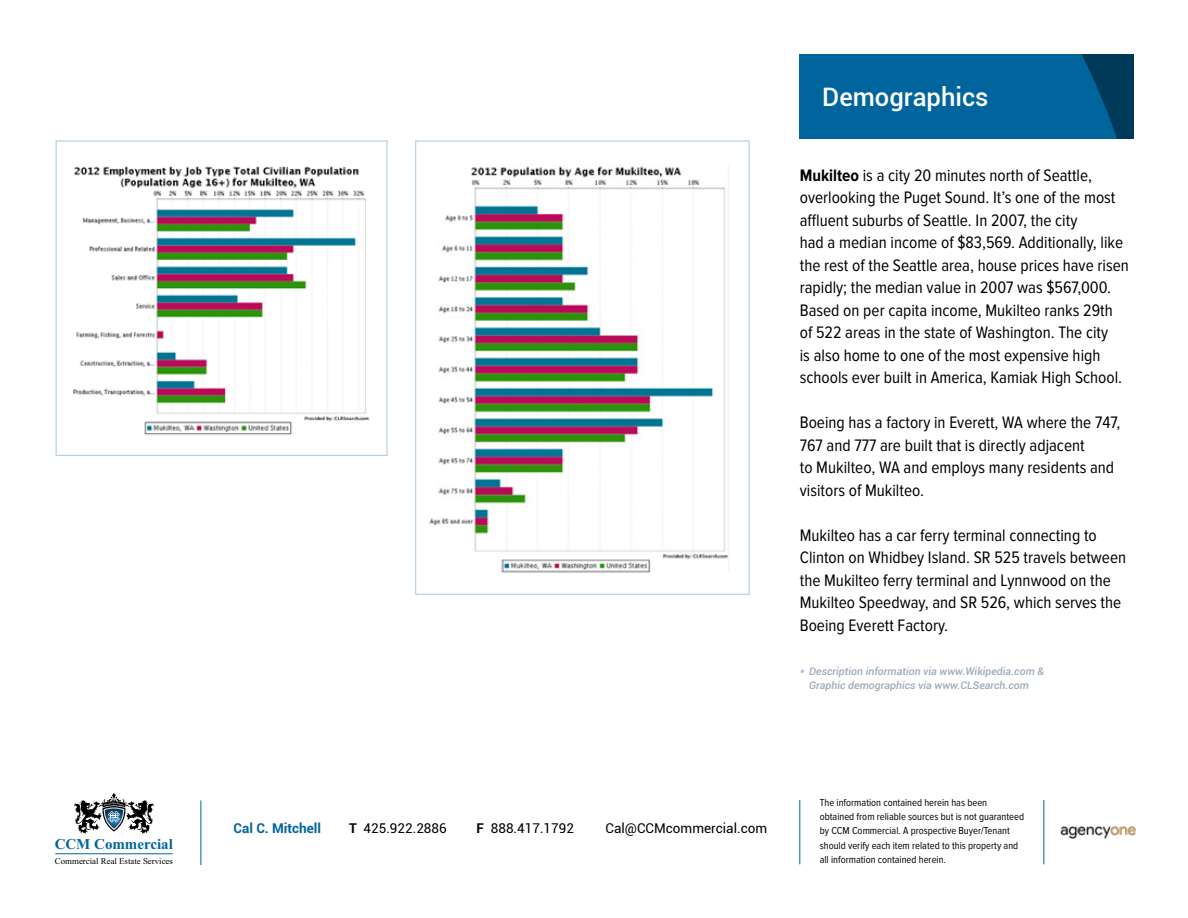
<style>
.page{position:relative;width:1188px;height:918px;background:#fff}
.page>*{position:absolute;margin:0;border:0;box-sizing:border-box;transform-origin:0 0}
.t1{font:500 25.5px "Roboto";color:#fff}
.t2{font:17.25px/22.5px "Proxima Nova Cond";color:#000}
.t3{font:700 15px "Times New Roman";color:#00659e}
.t4{font:13.5px "Roboto";color:#000}
.t5{font:700 13.5px "Roboto";color:#00659e}
.t6{font:10.5px/14.2px "Proxima Nova Cond";color:#000}
.t7{font:italic 500 10.5px/13.5px "Roboto";color:#9eaabb;text-align:center}
.t8{font:8.85px "Times New Roman";color:#000}
.s1{font-weight:700}
</style>
<div class="page">
<img style="left:800px;top:55px;width:334px;height:83px">
<img style="left:73px;top:166px;width:297px;height:269px">
<img style="left:429px;top:166px;width:300px;height:407px">
<hr style="left:800px;top:800px;width:1px;height:64px;background:#00659e">
<hr style="left:1044px;top:800px;width:1px;height:64px;background:#00659e">
<hr style="left:201px;top:801px;width:1px;height:64px;background:#00659e">
<hr style="left:55px;top:854px;width:118px;height:1px;background:#00659e">
<img style="left:1060px;top:826px;width:76px;height:13px">
<svg style="left:74px;top:793px;width:80px;height:41px"></svg>
<p class="t3" style="left:55px;top:839px;width:120px">CCM Commercial</p>
<p class="t8" style="left:55px;top:855px;width:120px">Commercial Real Estate Services</p>
<h1 class="t1" style="left:822px;top:79px;width:168px">Demographics</h1>
<p class="t2" style="left:800px;top:165px;width:331px"><span class="s1">Mukilteo</span> is a city 20 minutes north of Seattle, overlooking the Puget Sound. It’s one of the most affluent suburbs of Seattle. In 2007, the city<br>had a median income of $83,569. Additionally, like the rest of the Seattle area, house prices have risen rapidly; the median value in 2007 was $567,000.<br>Based on per capita income, Mukilteo ranks 29th of 522 areas in the state of Washington. The city<br>is also home to one of the most expensive high schools ever built in America, Kamiak High School.</p>
<p class="t2" style="left:800px;top:412px;width:322px">Boeing has a factory in Everett, WA where the 747, 767 and 777 are built that is directly adjacent<br>to Mukilteo, WA and employs many residents and visitors of Mukilteo.</p>
<p class="t2" style="left:800px;top:525px;width:328px">Mukilteo has a car ferry terminal connecting to Clinton on Whidbey Island. SR 525 travels between the Mukilteo ferry terminal and Lynnwood on the Mukilteo Speedway, and SR 526, which serves the Boeing Everett Factory.</p>
<p class="t7" style="left:800px;top:664px;width:246px">* Description information via www.Wikipedia.com &amp;<br>Graphic demographics via www.CLSearch.com</p>
<p class="t5" style="left:234px;top:819px;width:89px">Cal C. Mitchell</p>
<p class="t4" style="left:349px;top:819px;width:99px"><span class="s1">T</span> 425.922.2886</p>
<p class="t4" style="left:477px;top:819px;width:99px"><span class="s1">F</span> 888.417.1792</p>
<p class="t4" style="left:606px;top:819px;width:163px">Cal@CCMcommercial.com</p>
<p class="t6" style="left:820px;top:796px;width:206px">The information contained herein has been obtained from reliable sources but is not guaranteed by CCM Commercial. A prospective Buyer/Tenant should verify each item related to this property and all information contained herein.</p>
</div>
